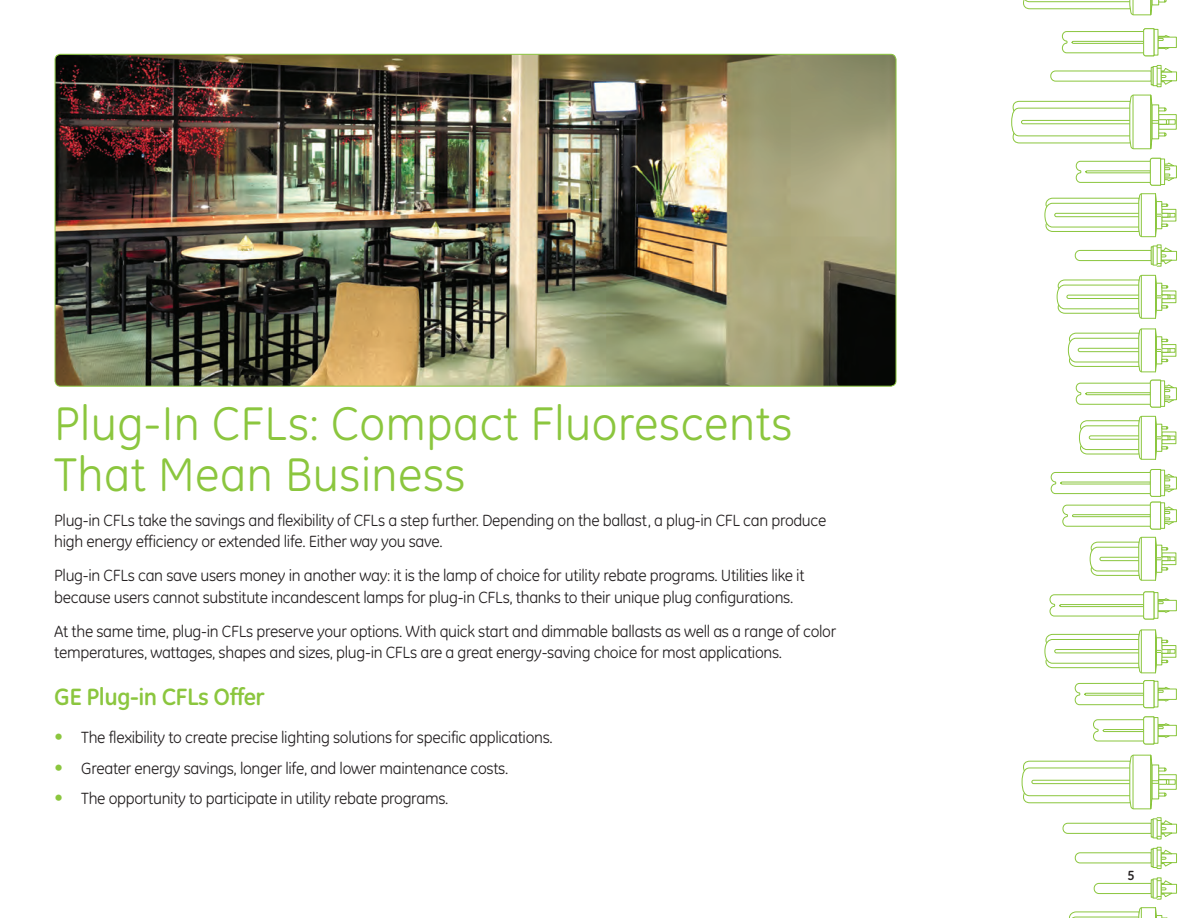
<style>
.page{position:relative;width:1188px;height:918px;background:#fff}
.page>*{position:absolute;margin:0;border:0;box-sizing:border-box;transform-origin:0 0}
.t1{font:48px/51px "GE Inspira";letter-spacing:.01em;color:#8bc63e}
.t2{font:700 24px "GE Inspira";letter-spacing:-.02em;color:#8bc63e}
.t3{font:16.5px/21px "GE Inspira";letter-spacing:-.02em;color:#231f20}
.t4{font:700 13.5px "GE Inspira";color:#231f20}
.s1{font-weight:500;font-size:19.5px;color:#8bc63e}
</style>
<div class="page">
<img style="left:55px;top:54px;width:841px;height:332px">
<div style="left:1160px;top:884px;width:17px;height:9px;border:1px solid #8bc63e"></div>
<div style="left:1156px;top:877px;width:5px;height:22px;border:1px solid #8bc63e"></div>
<div style="left:1152px;top:878px;width:5px;height:20px;border:1px solid #8bc63e"></div>
<div style="left:1160px;top:853px;width:17px;height:10px;border:1px solid #8bc63e"></div>
<div style="left:1156px;top:846px;width:5px;height:23px;border:1px solid #8bc63e"></div>
<div style="left:1152px;top:848px;width:5px;height:20px;border:1px solid #8bc63e"></div>
<svg style="left:1074px;top:849px;width:101px;height:18px"></svg>
<div style="left:1160px;top:251px;width:17px;height:10px;border:1px solid #8bc63e"></div>
<div style="left:1156px;top:244px;width:5px;height:23px;border:1px solid #8bc63e"></div>
<div style="left:1152px;top:245px;width:5px;height:20px;border:1px solid #8bc63e"></div>
<div style="left:1150px;top:246px;width:3px;height:19px;border:1px solid #8bc63e"></div>
<div style="left:1160px;top:823px;width:17px;height:10px;border:1px solid #8bc63e"></div>
<div style="left:1156px;top:817px;width:5px;height:22px;border:1px solid #8bc63e"></div>
<div style="left:1152px;top:818px;width:5px;height:20px;border:1px solid #8bc63e"></div>
<svg style="left:1062px;top:819px;width:113px;height:18px"></svg>
<div style="left:1160px;top:71px;width:17px;height:10px;border:1px solid #8bc63e"></div>
<div style="left:1156px;top:65px;width:5px;height:22px;border:1px solid #8bc63e"></div>
<div style="left:1152px;top:66px;width:5px;height:20px;border:1px solid #8bc63e"></div>
<div style="left:1157px;top:725px;width:20px;height:11px;border:1px solid #8bc63e"></div>
<div style="left:1157px;top:688px;width:20px;height:12px;border:1px solid #8bc63e"></div>
<div style="left:1157px;top:37px;width:20px;height:11px;border:1px solid #8bc63e"></div>
<svg style="left:1061px;top:28px;width:112px;height:29px"></svg>
<div style="left:1157px;top:600px;width:20px;height:11px;border:1px solid #8bc63e"></div>
<svg style="left:1050px;top:469px;width:127px;height:112px"></svg>
<hr style="left:1141px;top:537px;width:1px;height:43px;background:#8bc63e">
<svg style="left:1075px;top:379px;width:102px;height:81px"></svg>
<hr style="left:1141px;top:416px;width:1px;height:43px;background:#8bc63e">
<div style="left:1161px;top:344px;width:15px;height:13px;border:1px solid #8bc63e"></div>
<svg style="left:1069px;top:879px;width:106px;height:39px"></svg>
<div style="left:1161px;top:290px;width:15px;height:13px;border:1px solid #8bc63e"></div>
<svg style="left:1056px;top:247px;width:119px;height:126px"></svg>
<hr style="left:1141px;top:275px;width:1px;height:43px;background:#8bc63e">
<svg style="left:1044px;top:157px;width:133px;height:81px"></svg>
<hr style="left:1141px;top:194px;width:1px;height:42px;background:#8bc63e">
<div style="left:1161px;top:645px;width:15px;height:12px;border:1px solid #8bc63e"></div>
<div style="left:1161px;top:649px;width:14px;height:4px;border:1px solid #8bc63e"></div>
<svg style="left:1044px;top:591px;width:129px;height:117px"></svg>
<hr style="left:1141px;top:630px;width:1px;height:42px;background:#8bc63e">
<svg style="left:1023px;top:0;width:144px;height:16px"></svg>
<div style="left:1158px;top:774px;width:18px;height:15px;border:1px solid #8bc63e"></div>
<div style="left:1158px;top:779px;width:17px;height:5px;border:1px solid #8bc63e"></div>
<svg style="left:1021px;top:716px;width:152px;height:93px"></svg>
<hr style="left:1132px;top:755px;width:1px;height:53px;background:#8bc63e">
<div style="left:1158px;top:114px;width:18px;height:16px;border:1px solid #8bc63e"></div>
<svg style="left:1011px;top:67px;width:164px;height:83px"></svg>
<hr style="left:1132px;top:95px;width:1px;height:54px;background:#8bc63e">
<h1 class="t1" style="left:54px;top:398px;width:740px">Plug-In CFLs: Compact Fluorescents<br>That Mean Business</h1>
<p class="t3" style="left:54px;top:510px;width:773px">Plug-in CFLs take the savings and flexibility of CFLs a step further. Depending on the ballast, a plug-in CFL can produce high energy efficiency or extended life. Either way you save.</p>
<p class="t3" style="left:54px;top:565px;width:752px">Plug-in CFLs can save users money in another way: it is the lamp of choice for utility rebate programs. Utilities like it because users cannot substitute incandescent lamps for plug-in CFLs, thanks to their unique plug configurations.</p>
<p class="t3" style="left:54px;top:621px;width:783px">At the same time, plug-in CFLs preserve your options. With quick start and dimmable ballasts as well as a range of color temperatures, wattages, shapes and sizes, plug-in CFLs are a great energy-saving choice for most applications.</p>
<h2 class="t2" style="left:54px;top:681px;width:212px">GE Plug-in CFLs Offer</h2>
<p class="t3" style="left:54px;top:726px;width:500px"><span class="s1">•</span> The flexibility to create precise lighting solutions for specific applications.</p>
<p class="t3" style="left:54px;top:757px;width:455px"><span class="s1">•</span> Greater energy savings, longer life, and lower maintenance costs.</p>
<p class="t3" style="left:54px;top:788px;width:396px"><span class="s1">•</span> The opportunity to participate in utility rebate programs.</p>
<p class="t4" style="left:1127px;top:866px;width:9px">5</p>
</div>
